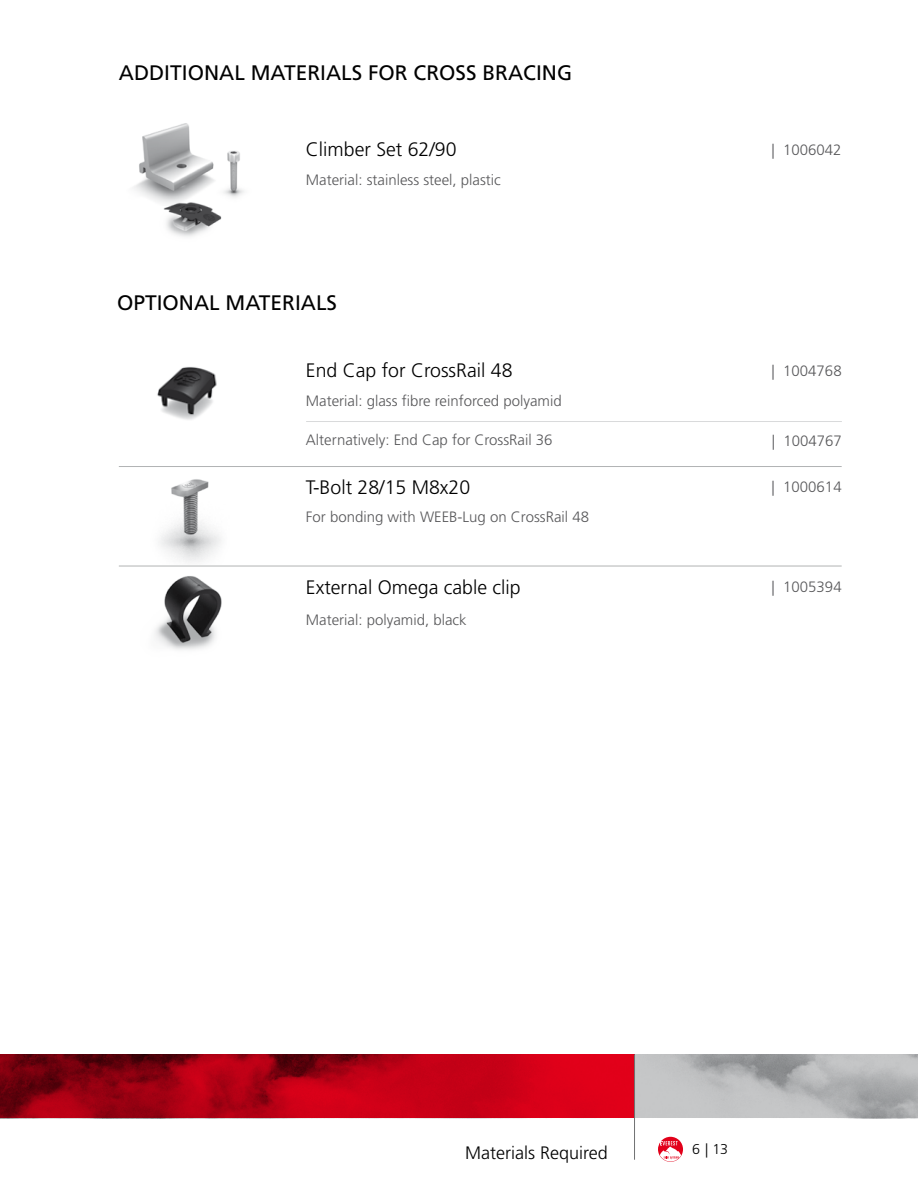
<style>
.page{position:relative;width:918px;height:1188px;background:#fff}
.page>*{position:absolute;margin:0;border:0;box-sizing:border-box;transform-origin:0 0}
.t1{font:21px "Frutiger LT";color:#000}
.t2{font:300 19.5px "Frutiger LT";color:#000}
.t3{font:300 18px "Frutiger LT";color:#000}
.t4{font:300 15px "Frutiger LT";color:#58585a}
.t5{font:300 14.25px "Frutiger LT";color:#000}
</style>
<div class="page">
<svg style="left:0;top:1055px;width:634px;height:63px"></svg>
<svg style="left:635px;top:1055px;width:283px;height:63px;fill:#bfbfc1"></svg>
<hr style="left:634px;top:1054px;width:1px;height:106px;background:#707172">
<img style="left:157px;top:367px;width:60px;height:53px">
<hr style="left:119px;top:466px;width:723px;height:1px;background:#b1b3b4">
<hr style="left:119px;top:566px;width:723px;height:1px;background:#b1b3b4">
<img style="left:160px;top:479px;width:61px;height:83px">
<hr style="left:306px;top:421px;width:536px;height:1px;background:#d9dadb">
<img style="left:134px;top:123px;width:72px;height:76px">
<img style="left:152px;top:196px;width:70px;height:41px">
<img style="left:206px;top:151px;width:38px;height:54px">
<img style="left:154px;top:576px;width:68px;height:74px">
<svg style="left:658px;top:1137px;width:25px;height:25px"></svg>
<h1 class="t1" style="left:119px;top:60px;width:455px">ADD ITIONAL MATERIALS FOR CROSS BRACING</h1>
<h2 class="t2" style="left:306px;top:139px;width:152px">Climber Set 62/90</h2>
<p class="t4" style="left:306px;top:171px;width:196px">Material: stainless steel, plastic</p>
<h1 class="t1" style="left:117px;top:291px;width:222px">OPTIONAL MATERIALS</h1>
<h2 class="t2" style="left:306px;top:360px;width:208px">End Cap for CrossRail 48</h2>
<p class="t4" style="left:306px;top:392px;width:257px">Material: glass fibre reinforced polyamid</p>
<p class="t4" style="left:306px;top:431px;width:248px">Alternatively: End Cap for CrossRail 36</p>
<h2 class="t2" style="left:306px;top:476px;width:166px">T-Bolt 28/15 M8x20</h2>
<p class="t4" style="left:306px;top:508px;width:285px">For bonding with WEEB-Lug on CrossRail 48</p>
<h2 class="t2" style="left:306px;top:576px;width:216px">External Omega cable clip</h2>
<p class="t4" style="left:306px;top:612px;width:162px">Material: polyamid, black</p>
<p class="t4" style="left:771px;top:141px;width:72px">| 1006042</p>
<p class="t4" style="left:772px;top:362px;width:72px">| 1004768</p>
<p class="t4" style="left:772px;top:433px;width:72px">| 1004767</p>
<p class="t4" style="left:772px;top:479px;width:72px">| 1000614</p>
<p class="t4" style="left:772px;top:578px;width:72px">| 1005394</p>
<p class="t3" style="left:465px;top:1142px;width:144px">Materials Required</p>
<p class="t5" style="left:692px;top:1141px;width:37px">6 | 13</p>
</div>
